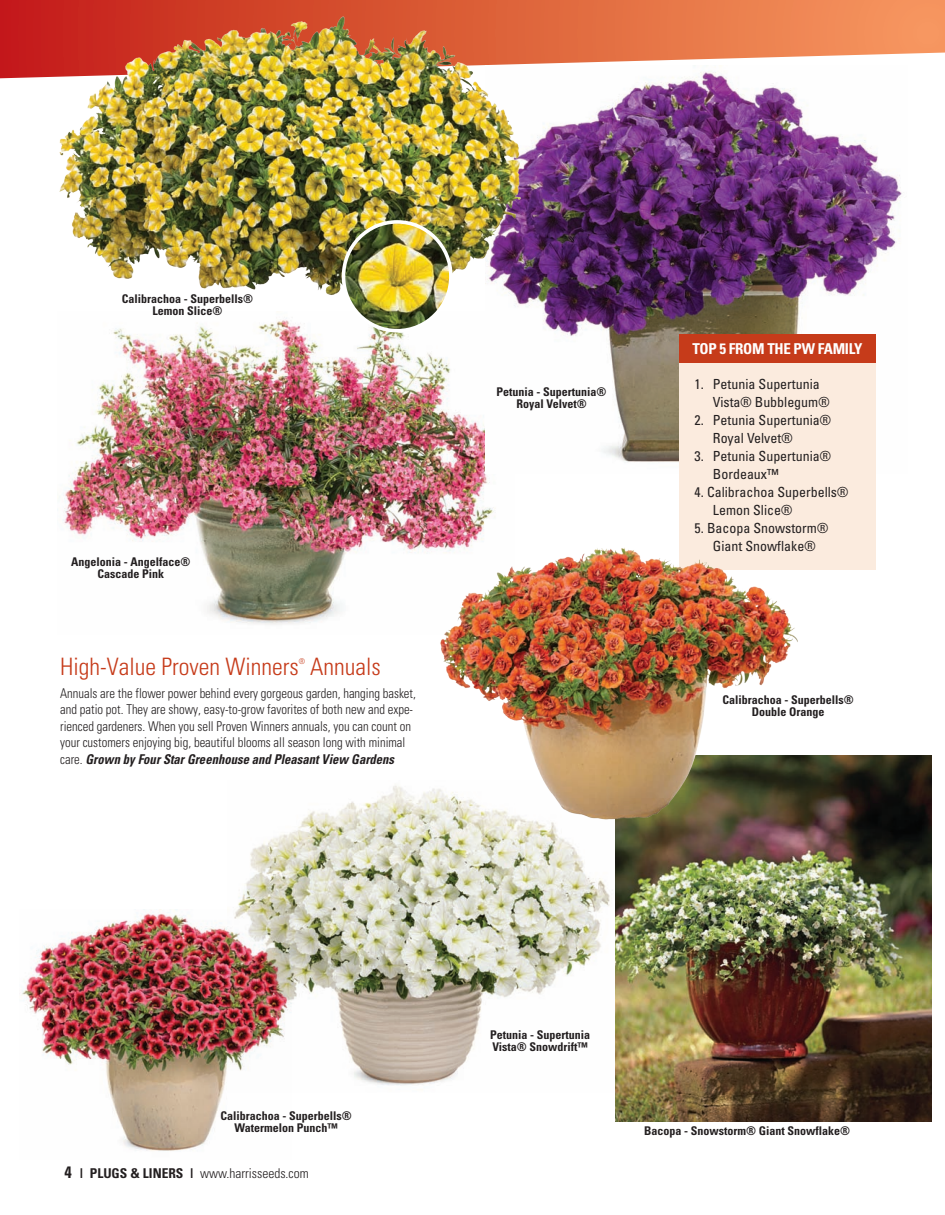
<style>
.page{position:relative;width:945px;height:1215px;background:#fff}
.page>*{position:absolute;margin:0;border:0;box-sizing:border-box;transform-origin:0 0}
.copy{font:300 condensed 24px "Univers";color:#c63b1a}
.t1{font:700 condensed 15px "Univers";letter-spacing:-.02em;color:#fff}
.t2{font:condensed 13.95px/18px "Univers";color:#231f20}
.copy-2{font:300 condensed 13.5px/16.5px "Univers";color:#231f20;scale:.94 1}
.copy-3{font:300 condensed 13.5px "Univers";color:#231f20}
.t3{font:700 condensed 12px "Univers";color:#231f20}
.copy-4{font:300 condensed 7.8px "Univers";color:#c63b1a}
.s1{font-weight:700;font-style:italic}
.s2{font-weight:700;font-size:16.5px}
.s3{font-weight:700}
</style>
<div class="page">
<svg style="left:0;top:0;width:945px;height:78px;background:#e3734f"></svg>
<img style="left:237px;top:785px;width:373px;height:305px">
<img style="left:63px;top:318px;width:433px;height:307px">
<div style="left:486px;top:65px;width:459px;height:408px;background:#fff"></div>
<img style="left:514px;top:71px;width:388px;height:391px">
<img style="left:615px;top:755px;width:317px;height:367px">
<img style="left:21px;top:910px;width:270px;height:241px">
<img style="left:57px;top:13px;width:465px;height:284px">
<img style="left:344px;top:222px;width:107px;height:109px">
<div style="left:342px;top:220px;width:111px;height:112px;border:4px solid #fff;border-radius:50%"></div>
<div style="left:679px;top:334px;width:197px;height:236px;background:#fbebde"></div>
<div style="left:679px;top:334px;width:197px;height:28px;background:#c63b1a"></div>
<img style="left:436px;top:545px;width:366px;height:284px">
<p class="t3" style="left:122px;top:292px;width:133px">Calibrachoa - Superbells®</p>
<p class="t3" style="left:153px;top:304px;width:71px">Lemon Slice®</p>
<p class="t3" style="left:71px;top:554px;width:121px">Angelonia - Angelface®</p>
<p class="t3" style="left:98px;top:566px;width:68px">Cascade Pink</p>
<p class="t3" style="left:497px;top:384px;width:111px">Petunia - Supertunia®</p>
<p class="t3" style="left:517px;top:396px;width:72px">Royal Velvet®</p>
<p class="t1" style="left:692px;top:340px;width:172px">TOP 5 FROM THE PW FAMILY</p>
<p class="t2" style="left:713px;top:374px;width:118px;text-indent:-18px">1. Petunia Supertunia<br>Vista® Bubblegum®</p>
<p class="t2" style="left:713px;top:410px;width:120px;text-indent:-18px">2. Petunia Supertunia®<br>Royal Velvet®</p>
<p class="t2" style="left:713px;top:446px;width:120px;text-indent:-18px">3. Petunia Supertunia®<br>Bordeaux™</p>
<p class="t2" style="left:713px;top:482px;width:137px;text-indent:-18px">4. Calibrachoa Superbells®<br>Lemon Slice®</p>
<p class="t2" style="left:695px;top:518px;width:135px;text-align:center">5. Bacopa Snowstorm®<br>Giant Snowflake®</p>
<p class="copy" style="left:60px;top:652px;width:240px">High-Value Proven Winners</p>
<p class="copy-4" style="left:299px;top:657px;width:8px">®</p>
<p class="copy" style="left:310px;top:652px;width:72px">Annuals</p>
<p class="copy-2" style="left:60px;top:685px;width:380px">Annuals are the flower power behind every gorgeous garden, hanging basket, and patio pot. They are showy, easy-to-grow favorites of both new and expe&shy;rienced gardeners. When you sell Proven Winners annuals, you can count on your customers enjoying big, beautiful blooms all season long with minimal care. <span class="s1">Grown by Four Star Greenhouse and Pleasant View Gardens</span></p>
<p class="t3" style="left:722px;top:692px;width:133px">Calibrachoa - Superbells®</p>
<p class="t3" style="left:752px;top:704px;width:74px">Double Orange</p>
<p class="t3" style="left:490px;top:1027px;width:102px">Petunia - Supertunia</p>
<p class="t3" style="left:492px;top:1039px;width:97px">Vista® Snowdrift™</p>
<p class="t3" style="left:221px;top:1108px;width:133px">Calibrachoa - Superbells®</p>
<p class="t3" style="left:235px;top:1120px;width:105px">Watermelon Punch™</p>
<p class="t3" style="left:644px;top:1123px;width:207px">Bacopa - Snowstorm® Giant Snowflake®</p>
<p class="copy-3" style="left:65px;top:1165px;width:246px"><span class="s2">4</span> <span class="s3">| PLUGS &amp; LINERS |</span> www.harrisseeds.com</p>
</div>
